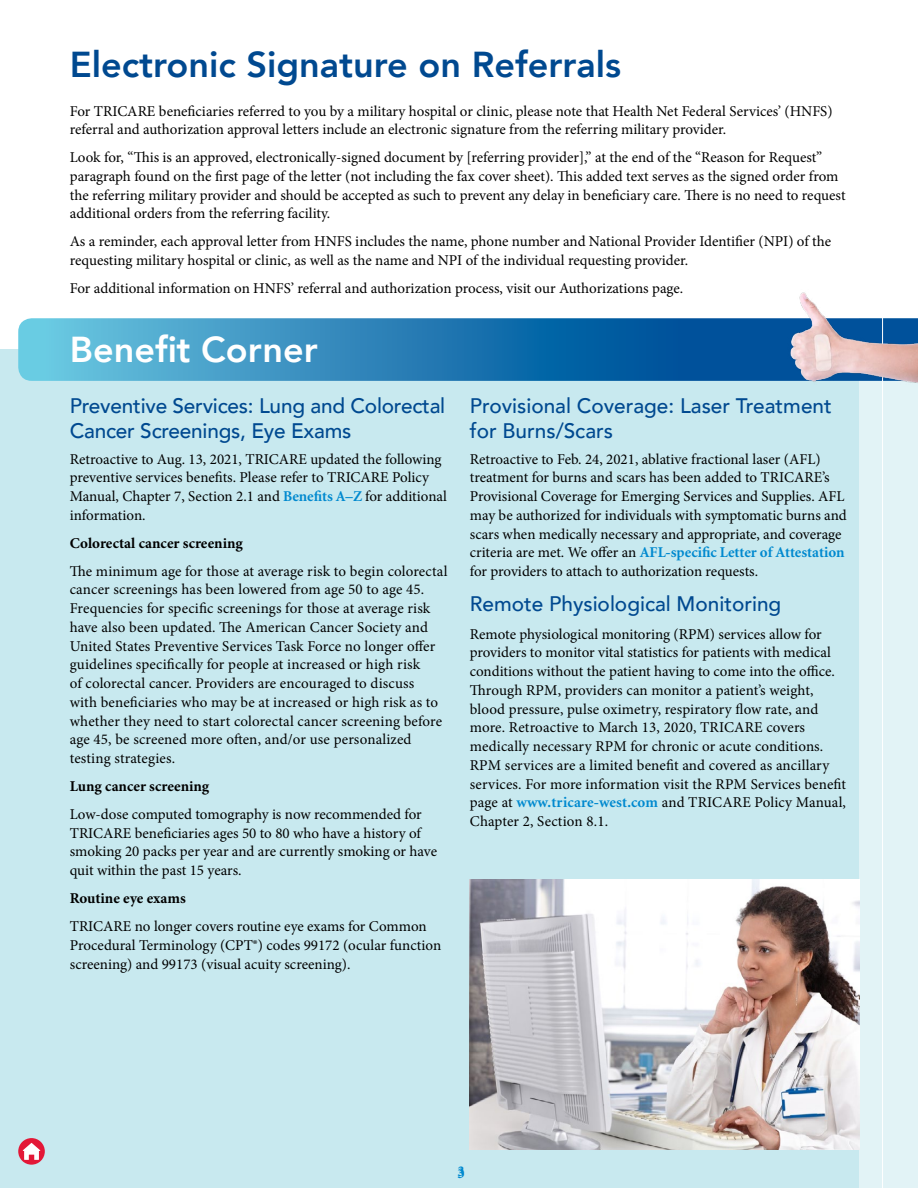
<style>
.page{position:relative;width:918px;height:1188px;background:#fff}
.page>*{position:absolute;margin:0;border:0;box-sizing:border-box;transform-origin:0 0}
.t1{font:800 36px "Avenir";color:#004990}
.t2{font:800 36px "Avenir";color:#fff}
.t3{font:500 21px/25.5px "Avenir";color:#004990}
.t4{font:15px/18.8px "Minion Pro";color:#000}
.t5{font:700 15px "Minion Pro";color:#000}
.t6{font:700 15px "Minion";color:#0089cf}
.s1{font-family:"Minion";font-weight:700;color:#0089cf}
.s2{font-family:"Minion Pro";font-weight:400;color:#000}
</style>
<div class="page">
<div style="left:0;top:350px;width:918px;height:838px;background:#c8e9ef"></div>
<div style="left:859px;top:318px;width:59px;height:870px;background:#e2f3f6"></div>
<svg style="left:18px;top:318px;width:900px;height:63px;background:#2b83b8"></svg>
<hr style="left:882px;top:265px;width:1px;height:923px;background:#fff">
<img style="left:787px;top:292px;width:130px;height:91px">
<svg style="left:18px;top:1138px;width:27px;height:27px"></svg>
<svg style="left:23px;top:1143px;width:17px;height:17px"></svg>
<img style="left:470px;top:879px;width:389px;height:271px">
<p class="t1" style="left:70px;top:36px;width:553px">Electronic Signature on Referrals</p>
<p class="t4" style="left:70px;top:101px;width:764px">For TRICARE benefciaries referred to you by a military hospital or clinic, please note that Health Net Federal Services’ (HNFS) referral and authorization approval letters include an electronic signature from the referring military provider.</p>
<p class="t4" style="left:70px;top:148px;width:777px">Look for, “Tis is an approved, electronically-signed document by [referring provider],” at the end of the “Reason for Request” paragraph found on the frst page of the letter (not including the fax cover sheet). Tis added text serves as the signed order from the referring military provider and should be accepted as such to prevent any delay in benefciary care. Tere is no need to request additional orders from the referring facility.</p>
<p class="t4" style="left:70px;top:232px;width:763px">As a reminder, each approval letter from HNFS includes the name, phone number and National Provider Identifer (NPI) of the requesting military hospital or clinic, as well as the name and NPI of the individual requesting provider.</p>
<p class="t4" style="left:70px;top:279px;width:615px">For additional information on HNFS’ referral and authorization process, visit our Authorizations page.</p>
<p class="t2" style="left:70px;top:321px;width:249px">Benefit Corner</p>
<p class="t3" style="left:70px;top:391px;width:764px">Preventive Services: Lung and Colorectal Provisional Coverage: Laser Treatment<br>Cancer Screenings, Eye Exams</p>
<p class="t3" style="left:470px;top:417px;width:145px">for Burns/Scars</p>
<p class="t4" style="left:70px;top:449px;width:373px">Retroactive to Aug. 13, 2021, TRICARE updated the following</p>
<p class="t4" style="left:470px;top:449px;width:352px">Retroactive to Feb. 24, 2021, ablative fractional laser (AFL)</p>
<p class="t4" style="left:70px;top:468px;width:361px">preventive services benefts. Please refer to TRICARE Policy</p>
<p class="t4" style="left:470px;top:468px;width:361px">treatment for burns and scars has been added to TRICARE’s</p>
<p class="t4" style="left:70px;top:487px;width:379px">Manual, Chapter 7, Section 2.1 and <span class="s1">Benefts A–Z</span> for additional</p>
<p class="t4" style="left:470px;top:487px;width:376px">Provisional Coverage for Emerging Services and Supplies. AFL</p>
<p class="t4" style="left:70px;top:506px;width:77px">information.</p>
<p class="t4" style="left:470px;top:506px;width:378px">may be authorized for individuals with symptomatic burns and</p>
<p class="t4" style="left:470px;top:524px;width:373px">scars when medically necessary and appropriate, and coverage</p>
<p class="t5" style="left:70px;top:532px;width:175px">Colorectal cancer screening</p>
<p class="t6" style="left:470px;top:545px;width:376px"><span class="s2">criteria are met. We ofer an</span> AFL-specifc Letter of Attestation</p>
<p class="t4" style="left:70px;top:562px;width:379px">Te minimum age for those at average risk to begin colorectal</p>
<p class="t4" style="left:470px;top:562px;width:290px">for providers to attach to authorization requests.</p>
<p class="t4" style="left:70px;top:580px;width:362px">cancer screenings has been lowered from age 50 to age 45.<br>Frequencies for specifc screenings for those at average risk</p>
<p class="t3" style="left:470px;top:589px;width:313px">Remote Physiological Monitoring</p>
<p class="t4" style="left:70px;top:618px;width:360px">have also been updated. Te American Cancer Society and</p>
<p class="t4" style="left:470px;top:625px;width:354px">Remote physiological monitoring (RPM) services allow for</p>
<p class="t4" style="left:70px;top:637px;width:367px">United States Preventive Services Task Force no longer ofer</p>
<p class="t4" style="left:470px;top:643px;width:363px">providers to monitor vital statistics for patients with medical</p>
<p class="t4" style="left:70px;top:655px;width:352px">guidelines specifcally for people at increased or high risk</p>
<p class="t4" style="left:470px;top:662px;width:366px">conditions without the patient having to come into the ofce.</p>
<p class="t4" style="left:70px;top:674px;width:346px">of colorectal cancer. Providers are encouraged to discuss</p>
<p class="t4" style="left:470px;top:681px;width:345px">Trough RPM, providers can monitor a patient’s weight,</p>
<p class="t4" style="left:70px;top:693px;width:370px">with benefciaries who may be at increased or high risk as to</p>
<p class="t4" style="left:470px;top:700px;width:350px">blood pressure, pulse oximetry, respiratory fow rate, and</p>
<p class="t4" style="left:70px;top:712px;width:374px">whether they need to start colorectal cancer screening before</p>
<p class="t4" style="left:470px;top:718px;width:337px">more. Retroactive to March 13, 2020, TRICARE covers</p>
<p class="t4" style="left:70px;top:730px;width:343px">age 45, be screened more ofen, and/or use personalized</p>
<p class="t4" style="left:470px;top:737px;width:355px">medically necessary RPM for chronic or acute conditions.</p>
<p class="t4" style="left:70px;top:749px;width:107px">testing strategies.</p>
<p class="t4" style="left:470px;top:756px;width:361px">RPM services are a limited beneft and covered as ancillary</p>
<p class="t5" style="left:70px;top:776px;width:141px">Lung cancer screening</p>
<p class="t4" style="left:470px;top:775px;width:378px">services. For more information visit the RPM Services beneft</p>
<p class="t4" style="left:470px;top:793px;width:378px">page at <span class="s1">www.tricare-west.com</span> and TRICARE Policy Manual,</p>
<p class="t4" style="left:70px;top:805px;width:354px">Low-dose computed tomography is now recommended for</p>
<p class="t4" style="left:470px;top:812px;width:140px">Chapter 2, Section 8.1.</p>
<p class="t4" style="left:70px;top:824px;width:369px">TRICARE benefciaries ages 50 to 80 who have a history of smoking 20 packs per year and are currently smoking or have quit within the past 15 years.</p>
<p class="t5" style="left:70px;top:888px;width:118px">Routine eye exams</p>
<p class="t4" style="left:70px;top:917px;width:373px">TRICARE no longer covers routine eye exams for Common<br>Procedural Terminology (CPT®) codes 99172 (ocular function screening) and 99173 (visual acuity screening).</p>
<p class="t6" style="left:457px;top:1164px;width:9px">3</p>
<p class="t6" style="left:457px;top:1166px;width:9px">3</p>
</div>
